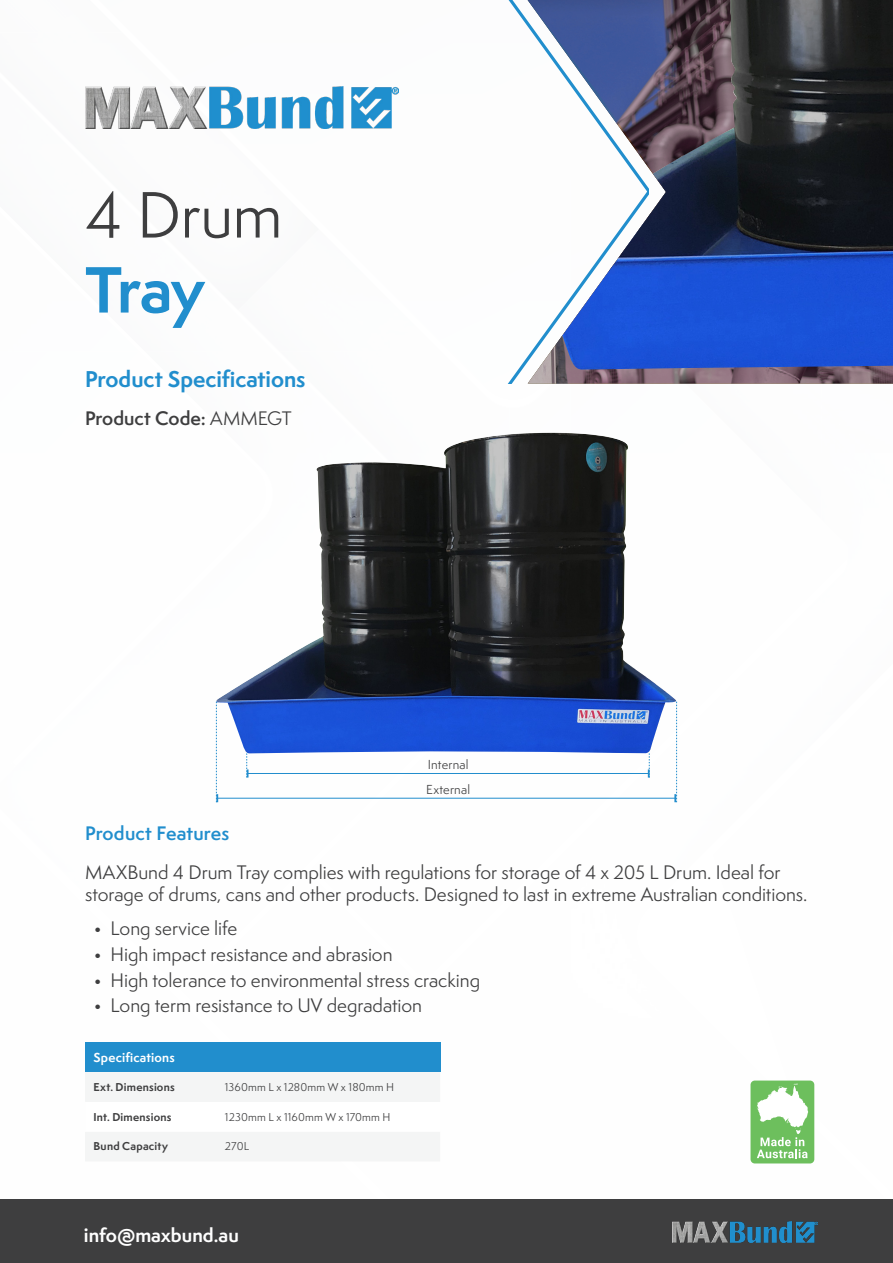
<style>
.page{position:relative;width:893px;height:1263px;background:#fff}
.page>*{position:absolute;margin:0;border:0;box-sizing:border-box;transform-origin:0 0}
.Title_-_Regular{font:60px/75px "Semplicita Pro";color:#3e3e3f}
.Paragraph_-_Standard{font:700 21px "Semplicita Pro";color:#218ecd}
.Paragraph_-_Standard-2{font:18px/21.6px "Semplicita Pro";color:#3e3e3f}
.Paragraph_-_Standard-3{font:600 18px "Semplicita Pro";color:#3e3e3f}
.Paragraph_-_Standard-4{font:700 18px "Semplicita Pro";color:#fff}
.Paragraph_-_Standard-5{font:600 18px "Semplicita Pro";letter-spacing:.01em;color:#218ecd}
.Paragraph_-_Standard-6{font:12px "Semplicita Pro";letter-spacing:.015em;color:#3e3e3f}
.Table_Header_-_Safety{font:700 12px "Semplicita Pro";letter-spacing:.015em;color:#fff}
.Table_Text{font:10.5px "Semplicita Pro";letter-spacing:.015em;color:#3e3e3f}
.Table_Text-2{font:700 10.5px "Semplicita Pro";letter-spacing:.02em;color:#3e3e3f}
.s1{font-weight:700;color:#218ecd}
.s2{font-weight:400}
</style>
<div class="page">
<svg style="left:518px;top:0;width:375px;height:383px"></svg>
<div style="left:0;top:1199px;width:893px;height:64px;background:#3e3e3f"></div>
<img style="left:85px;top:87px;width:313px;height:42px">
<img style="left:672px;top:1221px;width:145px;height:21px">
<img style="left:562px;top:0;width:331px;height:370px">
<div style="left:85px;top:1042px;width:355px;height:30px;background:#218ecd"></div>
<svg style="left:85px;top:1073px;width:355px;height:88px"></svg>
<img style="left:216px;top:433px;width:460px;height:320px">
<hr style="left:217px;top:798px;width:458px;height:1px;background:#228dcd">
<hr style="left:248px;top:773px;width:401px;height:1px;background:#228dcd">
<svg style="left:216px;top:702px;width:2px;height:100px"></svg>
<svg style="left:674px;top:702px;width:3px;height:100px"></svg>
<svg style="left:246px;top:753px;width:3px;height:24px"></svg>
<svg style="left:648px;top:753px;width:2px;height:24px"></svg>
<div style="left:750px;top:1080px;width:64px;height:83px;background:#6dbf5d;border-radius:4px"></div>
<svg style="left:757px;top:1084px;width:52px;height:74px"></svg>
<p class="Title_-_Regular" style="left:85px;top:177px;width:199px">4 Drum<br><span class="s1">Tray</span></p>
<p class="Paragraph_-_Standard" style="left:85px;top:363px;width:222px">Product Specifications</p>
<p class="Paragraph_-_Standard-3" style="left:85px;top:405px;width:208px">Product Code: <span class="s2">AMMEGT</span></p>
<p class="Paragraph_-_Standard-6" style="left:428px;top:756px;width:42px">Internal</p>
<p class="Paragraph_-_Standard-6" style="left:426px;top:781px;width:45px">External</p>
<p class="Paragraph_-_Standard-5" style="left:85px;top:820px;width:146px">Product Features</p>
<p class="Paragraph_-_Standard-2" style="left:85px;top:861px;width:724px">MAXBund 4 Drum Tray complies with regulations for storage of 4 x 205 L Drum. Ideal for storage of drums, cans and other products. Designed to last in extreme Australian conditions.</p>
<p class="Paragraph_-_Standard-2" style="left:94px;top:917px;width:145px">• Long service life</p>
<p class="Paragraph_-_Standard-2" style="left:94px;top:943px;width:301px">• High impact resistance and abrasion</p>
<p class="Paragraph_-_Standard-2" style="left:94px;top:969px;width:388px">• High tolerance to environmental stress cracking</p>
<p class="Paragraph_-_Standard-2" style="left:94px;top:995px;width:330px">• Long term resistance to UV degradation</p>
<p class="Table_Header_-_Safety" style="left:94px;top:1048px;width:83px">Specifications</p>
<p class="Table_Text-2" style="left:94px;top:1079px;width:83px">Ext. Dimensions</p>
<p class="Table_Text" style="left:225px;top:1079px;width:171px">1360mm L x 1280mm W x 180mm H</p>
<p class="Table_Text-2" style="left:94px;top:1109px;width:79px">Int. Dimensions</p>
<p class="Table_Text" style="left:225px;top:1109px;width:167px">1230mm L x 1160mm W x 170mm H</p>
<p class="Table_Text-2" style="left:94px;top:1138px;width:76px">Bund Capacity</p>
<p class="Table_Text" style="left:225px;top:1139px;width:26px">270L</p>
<p class="Paragraph_-_Standard-4" style="left:84px;top:1222px;width:156px">info@maxbund.au</p>
</div>
